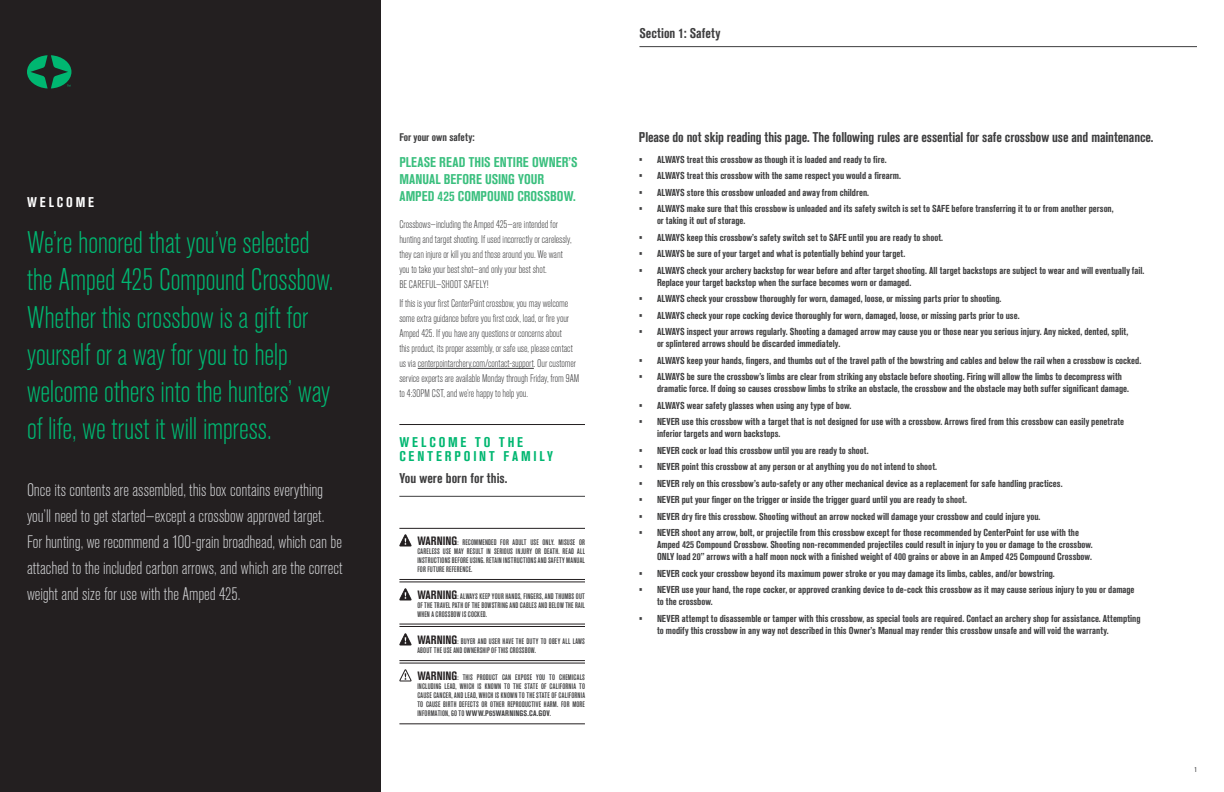
<style>
.page{position:relative;width:1224px;height:792px;background:#fff}
.page>*{position:absolute;margin:0;border:0;box-sizing:border-box;transform-origin:0 0}
.t1{font:300 condensed 31px/37.2px "Akzidenz Grotesk BE";letter-spacing:-.005em;color:#00b771}
.t2{font:300 condensed 18px/26px "Akzidenz Grotesk BE";color:#d1d2d4}
.t3{font:700 condensed 14px "Akzidenz Grotesk BE";letter-spacing:-.005em;color:#3e3e3f}
.t4{font:700 condensed 14px/16.8px "Akzidenz Grotesk BE";letter-spacing:.005em;color:#3abf7e}
.t5{font:700 condensed 14px/14px "Akzidenz Grotesk BE";letter-spacing:.21em;color:#00b771}
.t6{font:700 condensed 14px "Akzidenz Grotesk BE";letter-spacing:.21em;color:#fff}
.t7{font:300 condensed 11px/15px "Akzidenz Grotesk BE";letter-spacing:-.005em;color:#3e3e3f}
.t8{font:700 condensed 11px "Akzidenz Grotesk BE";letter-spacing:.005em;color:#3e3e3f}
.t9{font:700 condensed 10px/12px "Akzidenz Grotesk BE";color:#3e3e3f}
.t10{font:500 condensed 8px/9px "Akzidenz Grotesk BE";letter-spacing:.025em;color:#3e3e3f;text-align:justify}
.t11{font:condensed 7px "Akzidenz Grotesk BE";color:#3e3e3f}
.s1{font-weight:700;font-size:12px;color:#231f20}
.s2{font-weight:700}
</style>
<div class="page">
<div style="left:0;top:0;width:381px;height:792px;background:#231f20"></div>
<hr style="left:418px;top:368px;width:116px;height:1px;background:#3e3e3f">
<hr style="left:399px;top:424px;width:186px;height:1px;background:#231f20">
<hr style="left:399px;top:496px;width:186px;height:1px;background:#3e3e3f">
<hr style="left:639px;top:46px;width:558px;height:1px;background:#3e3e3f">
<svg style="left:27px;top:55px;width:44px;height:33px"></svg>
<svg style="left:399px;top:534px;width:13px;height:12px"></svg>
<svg style="left:399px;top:588px;width:13px;height:12px"></svg>
<svg style="left:399px;top:633px;width:13px;height:12px"></svg>
<svg style="left:399px;top:669px;width:13px;height:12px"></svg>
<hr style="left:399px;top:582px;width:186px;height:1px;background:#231f20">
<hr style="left:399px;top:579px;width:186px;height:1px;background:#231f20">
<hr style="left:399px;top:626px;width:186px;height:1px;background:#231f20">
<hr style="left:399px;top:663px;width:186px;height:1px;background:#231f20">
<hr style="left:399px;top:624px;width:186px;height:1px;background:#231f20">
<hr style="left:399px;top:528px;width:186px;height:1px;background:#231f20">
<hr style="left:399px;top:660px;width:186px;height:1px;background:#231f20">
<hr style="left:399px;top:724px;width:186px;height:1px;background:#231f20">
<h3 class="t6" style="left:27px;top:194px;width:68px">WELCOME</h3>
<h1 class="t1" style="left:27px;top:225px;width:308px">We’re honored that you’ve selected the Amped 425 Compound Crossbow.<br>Whether this crossbow is a gift for yourself or a way for you to help welcome others into the hunters’ way of life, we trust it will impress.</h1>
<p class="t2" style="left:27px;top:478px;width:317px">Once its contents are assembled, this box contains everything you’ll need to get started—except a crossbow approved target.<br>For hunting, we recommend a 100-grain broadhead, which can be attached to the included carbon arrows, and which are the correct weight and size for use with the Amped 425.</p>
<p class="t8" style="left:399px;top:131px;width:77px">For your own safety:</p>
<h3 class="t4" style="left:399px;top:154px;width:180px">PLEASE READ THIS ENTIRE OWNER’S<br>MANUAL BEFORE USING YOUR<br>AMPED 425 COMPOUND CROSSBOW.</h3>
<p class="t7" style="left:399px;top:217px;width:174px">Crossbows—including the Amped 425—are intended for hunting and target shooting. If used incorrectly or carelessly, they can injure or kill you and those around you. We want you to take your best shot—and only your best shot.<br>BE CAREFUL—SHOOT SAFELY!</p>
<p class="t7" style="left:399px;top:296px;width:182px">If this is your first CenterPoint crossbow, you may welcome some extra guidance before you first cock, load, or fire your Amped 425. If you have any questions or concerns about<br>this product, its proper assembly, or safe use, please contact us via centerpointarchery.com/contact-support. Our customer service experts are available Monday through Friday, from 9AM to 4:30PM CST, and we’re happy to help you.</p>
<h3 class="t5" style="left:399px;top:435px;width:155px">WELCOME TO THE<br>CENTERPOINT FAMILY</h3>
<h3 class="t3" style="left:399px;top:470px;width:110px">You were born for this.</h3>
<p class="t10" style="left:417px;top:538px;width:169px"><span class="s1">WARNING</span>: RECOMMENDED FOR ADULT USE ONLY. MISUSE OR CARELESS USE MAY RESULT IN SERIOUS INJURY OR DEATH. READ ALL INSTRUCTIONS BEFORE USING. RETAIN INSTRUCTIONS AND SAFETY MANUAL FOR FUTURE REFERENCE.</p>
<p class="t10" style="left:417px;top:592px;width:169px"><span class="s1">WARNING</span>: ALWAYS KEEP YOUR HANDS, FINGERS, AND THUMBS OUT OF THE TRAVEL PATH OF THE BOWSTRING AND CABLES AND BELOW THE RAIL WHEN A CROSSBOW IS COCKED.</p>
<p class="t10" style="left:417px;top:637px;width:169px"><span class="s1">WARNING</span>: BUYER AND USER HAVE THE DUTY TO OBEY ALL LAWS<br>ABOUT THE USE AND OWNERSHIP OF THIS CROSSBOW.</p>
<p class="t10" style="left:417px;top:673px;width:169px"><span class="s1">WARNING</span>: THIS PRODUCT CAN EXPOSE YOU TO CHEMICALS INCLUDING LEAD, WHICH IS KNOWN TO THE STATE OF CALIFORNIA TO CAUSE CANCER, AND LEAD, WHICH IS KNOWN TO THE STATE OF CALIFORNIA TO CAUSE BIRTH DEFECTS OR OTHER REPRODUCTIVE HARM. FOR MORE INFORMATION, GO TO <span class="s2">WWW.P65WARNINGS.CA.GOV</span>.</p>
<h3 class="t3" style="left:639px;top:25px;width:83px">Section 1: Safety</h3>
<h3 class="t3" style="left:639px;top:129px;width:516px">Please do not skip reading this page. The following rules are essential for safe crossbow use and maintenance.</h3>
<p class="t9" style="left:639px;top:153px;width:249px">• ALWAYS treat this crossbow as though it is loaded and ready to fire.</p>
<p class="t9" style="left:639px;top:170px;width:264px">• ALWAYS treat this crossbow with the same respect you would a firearm.</p>
<p class="t9" style="left:639px;top:186px;width:232px">• ALWAYS store this crossbow unloaded and away from children.</p>
<p class="t9" style="left:657px;top:203px;width:458px;text-indent:-18px">• ALWAYS make sure that this crossbow is unloaded and its safety switch is set to SAFE before transferring it to or from another person, or taking it out of storage.</p>
<p class="t9" style="left:639px;top:231px;width:306px">• ALWAYS keep this crossbow’s safety switch set to SAFE until you are ready to shoot.</p>
<p class="t9" style="left:639px;top:248px;width:268px">• ALWAYS be sure of your target and what is potentially behind your target.</p>
<p class="t9" style="left:657px;top:264px;width:489px;text-indent:-18px">• ALWAYS check your archery backstop for wear before and after target shooting. All target backstops are subject to wear and will eventually fail.<br>Replace your target backstop when the surface becomes worn or damaged.</p>
<p class="t9" style="left:639px;top:293px;width:364px">• ALWAYS check your crossbow thoroughly for worn, damaged, loose, or missing parts prior to shooting.</p>
<p class="t9" style="left:639px;top:309px;width:382px">• ALWAYS check your rope cocking device thoroughly for worn, damaged, loose, or missing parts prior to use.</p>
<p class="t9" style="left:657px;top:326px;width:473px;text-indent:-18px">• ALWAYS inspect your arrows regularly. Shooting a damaged arrow may cause you or those near you serious injury. Any nicked, dented, split, or splintered arrows should be discarded immediately.</p>
<p class="t9" style="left:639px;top:354px;width:504px">• ALWAYS keep your hands, fingers, and thumbs out of the travel path of the bowstring and cables and below the rail when a crossbow is cocked.</p>
<p class="t9" style="left:657px;top:371px;width:474px;text-indent:-18px">• ALWAYS be sure the crossbow’s limbs are clear from striking any obstacle before shooting. Firing will allow the limbs to decompress with dramatic force. If doing so causes crossbow limbs to strike an obstacle, the crossbow and the obstacle may both suffer significant damage.</p>
<p class="t9" style="left:639px;top:399px;width:214px">• ALWAYS wear safety glasses when using any type of bow.</p>
<p class="t9" style="left:657px;top:416px;width:469px;text-indent:-18px">• NEVER use this crossbow with a target that is not designed for use with a crossbow. Arrows fired from this crossbow can easily penetrate inferior targets and worn backstops.</p>
<p class="t9" style="left:639px;top:444px;width:231px">• NEVER cock or load this crossbow until you are ready to shoot.</p>
<p class="t9" style="left:639px;top:461px;width:300px">• NEVER point this crossbow at any person or at anything you do not intend to shoot.</p>
<p class="t9" style="left:639px;top:477px;width:425px">• NEVER rely on this crossbow’s auto-safety or any other mechanical device as a replacement for safe handling practices.</p>
<p class="t9" style="left:639px;top:494px;width:329px">• NEVER put your finger on the trigger or inside the trigger guard until you are ready to shoot.</p>
<p class="t9" style="left:639px;top:510px;width:403px">• NEVER dry fire this crossbow. Shooting without an arrow nocked will damage your crossbow and could injure you.</p>
<p class="t9" style="left:657px;top:527px;width:437px;text-indent:-18px">• NEVER shoot any arrow, bolt, or projectile from this crossbow except for those recommended by CenterPoint for use with the<br>Amped 425 Compound Crossbow. Shooting non-recommended projectiles could result in injury to you or damage to the crossbow.<br>ONLY load 20” arrows with a half moon nock with a finished weight of 400 grains or above in an Amped 425 Compound Crossbow.</p>
<p class="t9" style="left:639px;top:567px;width:417px">• NEVER cock your crossbow beyond its maximum power stroke or you may damage its limbs, cables, and/or bowstring.</p>
<p class="t9" style="left:657px;top:584px;width:479px;text-indent:-18px">• NEVER use your hand, the rope cocker, or approved cranking device to de-cock this crossbow as it may cause serious injury to you or damage to the crossbow.</p>
<p class="t9" style="left:657px;top:612px;width:485px;text-indent:-18px">• NEVER attempt to disassemble or tamper with this crossbow, as special tools are required. Contact an archery shop for assistance. Attempting to modify this crossbow in any way not described in this Owner’s Manual may render this crossbow unsafe and will void the warranty.</p>
<p class="t11" style="left:1194px;top:765px;width:4px">1</p>
</div>
